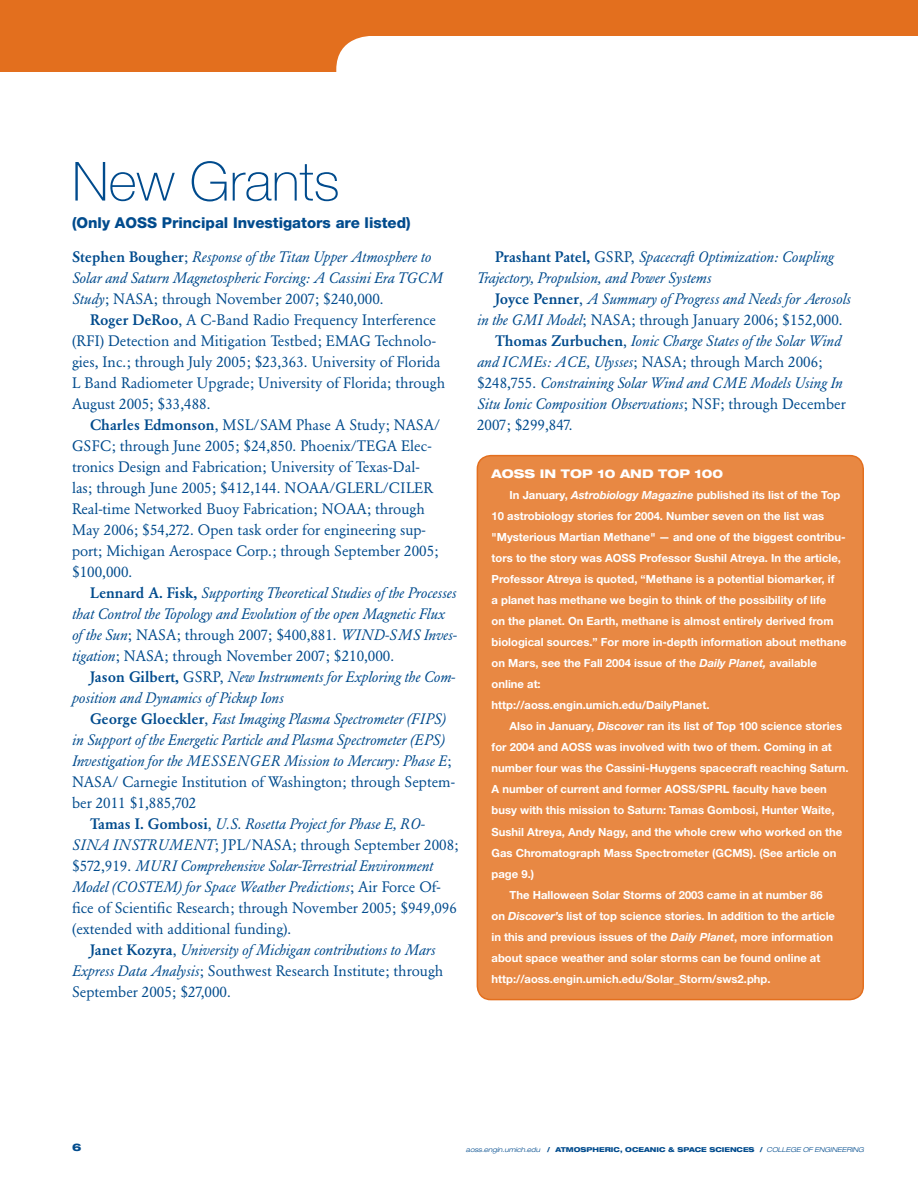
<style>
.page{position:relative;width:918px;height:1188px;background:#fff}
.page>*{position:absolute;margin:0;border:0;box-sizing:border-box;transform-origin:0 0}
.t1{font:100 54px "Helvetica Neue LT Std";color:#004b8d}
.t2{font:italic 15px/21px "Garamond BE";color:#004b8d}
.t3{font:15px/21px "Garamond BE";color:#004b8d}
.t4{font:800 15px "Helvetica Neue LT Std";color:#004b8d}
.t5{font:800 expanded 12px "Helvetica Neue LT Std";color:#fff}
.t6{font:700 11.25px/21px "Helvetica Neue LT Std";color:#fff}
.t7{font:800 expanded 10.5px "Helvetica Neue LT Std";color:#004b8d}
.t8{font:800 expanded 6.75px "Helvetica Neue LT Std";color:#004b8d}
.t9{font:italic 300 expanded 6.75px "Helvetica Neue LT Std";color:#004b8d}
.s1{font-weight:500;font-style:normal}
.s2{font-style:normal}
.s3{font-weight:500}
.s4{font-style:italic}
.s5{font-weight:300;font-style:italic}
.s6{font-weight:800;font-style:normal}
</style>
<div class="page">
<div style="left:0;top:0;width:918px;height:72px;background:#e36f1e"></div>
<div style="left:336px;top:36px;width:474px;height:72px;background:#fff;border-radius:34px"></div>
<div style="left:702px;top:36px;width:216px;height:72px;background:#fff"></div>
<div style="left:477px;top:456px;width:386px;height:544px;background:#e88843;border-radius:14px"></div>
<div style="left:477px;top:455px;width:387px;height:545px;border:2px solid #e36f1e;border-radius:14px"></div>
<h1 class="t1" style="left:72px;top:150px;width:269px">New Grants</h1>
<h2 class="t4" style="left:72px;top:214px;width:340px">(Only AOSS Principal Investigators are listed)</h2>
<h2 class="t2" style="left:72px;top:246px;width:372px"><span class="s1">Stephen Bougher</span><span class="s2">;</span> Response of the Titan Upper Atmosphere to<br>Solar and Saturn Magnetospheric Forcing: A Cassini Era TGCM<br>Study<span class="s2">; NASA; through November 2007; $240,000.</span></h2>
<p class="t3" style="left:72px;top:309px;width:375px;text-indent:18px"><span class="s3">Roger DeRoo</span>, A C-Band Radio Frequency Interference (RFI) Detection and Mitigation Testbed; EMAG Technolo&shy;gies, Inc.; through July 2005; $23,363. University of Florida L Band Radiometer Upgrade; University of Florida; through August 2005; $33,488.</p>
<p class="t3" style="left:72px;top:414px;width:370px;text-indent:18px"><span class="s3">Charles Edmonson</span>, MSL/SAM Phase A Study; NASA/ GSFC; through June 2005; $24,850. Phoenix/TEGA Elec&shy;tronics Design and Fabrication; University of Texas-Dal&shy;las; through June 2005; $412,144. NOAA/GLERL/CILER Real-time Networked Buoy Fabrication; NOAA; through May 2006; $54,272. Open task order for engineering sup&shy;port; Michigan Aerospace Corp.; through September 2005; $100,000.</p>
<p class="t2" style="left:72px;top:582px;width:387px;text-indent:18px"><span class="s1">Lennard A. Fisk,</span> Supporting Theoretical Studies of the Processes that Control the Topology and Evolution of the open Magnetic Flux of the Sun<span class="s2">; NASA; through 2007; $400,881.</span> WIND-SMS Inves&shy;tigation<span class="s2">; NASA; through November 2007; $210,000.</span></p>
<h2 class="t2" style="left:72px;top:666px;width:385px;text-indent:18px"><span class="s1">Jason Gilbert,</span> <span class="s2">GSRP,</span> New Instruments for Exploring the Com&shy;position and Dynamics of Pickup Ions</h2>
<h2 class="t2" style="left:90px;top:708px;width:357px"><span class="s1">George Gloeckler</span><span class="s2">,</span> Fast Imaging Plasma Spectrometer (FIPS)</h2>
<h2 class="t2" style="left:72px;top:729px;width:374px">in Support of the Energetic Particle and Plasma Spectrometer (EPS)</h2>
<h2 class="t2" style="left:72px;top:750px;width:381px">Investigation for the MESSENGER Mission to Mercury: Phase E<span class="s2">;</span></h2>
<h2 class="t3" style="left:72px;top:771px;width:384px">NASA/ Carnegie Institution of Washington; through Septem-</h2>
<h2 class="t3" style="left:72px;top:792px;width:126px">ber 2011 $1,885,702</h2>
<h2 class="t2" style="left:90px;top:813px;width:337px"><span class="s1">Tamas I. Gombosi</span><span class="s2">,</span> U.S. Rosetta Project for Phase E, RO-</h2>
<h2 class="t3" style="left:72px;top:834px;width:388px"><span class="s4">SINA INSTRUMENT</span>; JPL/NASA; through September 2008;</h2>
<h2 class="t2" style="left:72px;top:855px;width:363px"><span class="s2">$572,919.</span> MURI Comprehensive Solar-Terrestrial Environment</h2>
<h2 class="t2" style="left:72px;top:876px;width:370px">Model (COSTEM) for Space Weather Predictions<span class="s2">; Air Force Of-</span></h2>
<h2 class="t3" style="left:72px;top:897px;width:386px">fice of Scientific Research; through November 2005; $949,096</h2>
<h2 class="t3" style="left:72px;top:918px;width:221px">(extended with additional funding).</h2>
<h2 class="t2" style="left:90px;top:939px;width:347px"><span class="s1">Janet Kozyra</span><span class="s2">,</span> University of Michigan contributions to Mars</h2>
<h2 class="t3" style="left:72px;top:960px;width:373px"><span class="s4">Express Data Analysis</span>; Southwest Research Institute; through</h2>
<h2 class="t3" style="left:72px;top:981px;width:160px">September 2005; $27,000.</h2>
<h2 class="t2" style="left:477px;top:246px;width:358px;text-indent:18px"><span class="s1">Prashant Patel,</span> <span class="s2">GSRP,</span> Spacecraft Optimization: Coupling<br>Trajectory, Propulsion, and Power Systems</h2>
<h2 class="t2" style="left:495px;top:288px;width:357px"><span class="s1">Joyce Penner</span><span class="s2">,</span> A Summary of Progress and Needs for Aerosols</h2>
<h2 class="t3" style="left:477px;top:309px;width:367px"><span class="s4">in the GMI Model</span>; NASA; through January 2006; $152,000.</h2>
<h2 class="t2" style="left:495px;top:330px;width:348px"><span class="s1">Thomas Zurbuchen</span><span class="s2">,</span> Ionic Charge States of the Solar Wind</h2>
<h2 class="t3" style="left:477px;top:351px;width:347px"><span class="s4">and ICMEs: ACE, Ulysses</span>; NASA; through March 2006;</h2>
<h2 class="t2" style="left:477px;top:372px;width:367px"><span class="s2">$248,755.</span> Constraining Solar Wind and CME Models Using In</h2>
<h2 class="t2" style="left:477px;top:393px;width:370px">Situ Ionic Composition Observations<span class="s2">; NSF; through December</span></h2>
<h2 class="t3" style="left:477px;top:414px;width:97px">2007; $299,847.</h2>
<p class="t5" style="left:492px;top:466px;width:151px">AOSS IN TOP 10 AND</p>
<p class="t5" style="left:658px;top:466px;width:67px">TOP 100</p>
<p class="t6" style="left:492px;top:485px;width:356px;text-indent:18px">In January, <span class="s4">Astrobiology Magazine</span> published its list of the Top 10 astrobiology stories for 2004. Number seven on the list was "Mysterious Martian Methane" — and one of the biggest contribu&shy;tors to the story was AOSS Professor Sushil Atreya. In the article, Professor Atreya is quoted, “Methane is a potential biomarker, if<br>a planet has methane we begin to think of the possibility of life<br>on the planet. On Earth, methane is almost entirely derived from biological sources.” For more in-depth information about methane on Mars, see the Fall 2004 issue of the <span class="s4">Daily Planet,</span> available online at:<br>http://aoss.engin.umich.edu/DailyPlanet.</p>
<p class="t6" style="left:510px;top:716px;width:334px">Also in January, <span class="s4">Discover</span> ran its list of Top 100 science stories</p>
<p class="t6" style="left:492px;top:737px;width:342px">for 2004 and AOSS was involved with two of them. Coming in at</p>
<p class="t6" style="left:492px;top:758px;width:359px">number four was the Cassini-Huygens spacecraft reaching Saturn.</p>
<p class="t6" style="left:492px;top:779px;width:337px">A number of current and former AOSS/SPRL faculty have been</p>
<p class="t6" style="left:492px;top:800px;width:344px">busy with this mission to Saturn: Tamas Gombosi, Hunter Waite,</p>
<p class="t6" style="left:492px;top:821px;width:352px">Sushil Atreya, Andy Nagy, and the whole crew who worked on the</p>
<p class="t6" style="left:492px;top:842px;width:346px">Gas Chromatograph Mass Spectrometer (GCMS). (See article on</p>
<p class="t6" style="left:492px;top:863px;width:44px">page 9.)</p>
<p class="t6" style="left:510px;top:884px;width:315px">The Halloween Solar Storms of 2003 came in at number 86</p>
<p class="t6" style="left:492px;top:905px;width:345px">on <span class="s4">Discover’s</span> list of top science stories. In addition to the article</p>
<p class="t6" style="left:492px;top:926px;width:343px">in this and previous issues of the <span class="s4">Daily Planet</span>, more information</p>
<p class="t6" style="left:492px;top:947px;width:330px">about space weather and solar storms can be found online at</p>
<p class="t6" style="left:492px;top:968px;width:280px">http://aoss.engin.umich.edu/Solar_Storm/sws2.php.</p>
<p class="t7" style="left:72px;top:1141px;width:11px">6</p>
<p class="t8" style="left:466px;top:1145px;width:262px"><span class="s5">aoss.engin.umich.edu</span> / ATMOSPHERIC, OCEANI C &amp; SPACE SCIEN</p>
<p class="t8" style="left:737px;top:1145px;width:13px">CES</p>
<p class="t9" style="left:760px;top:1145px;width:106px"><span class="s6">/</span> college of engineering</p>
</div>
